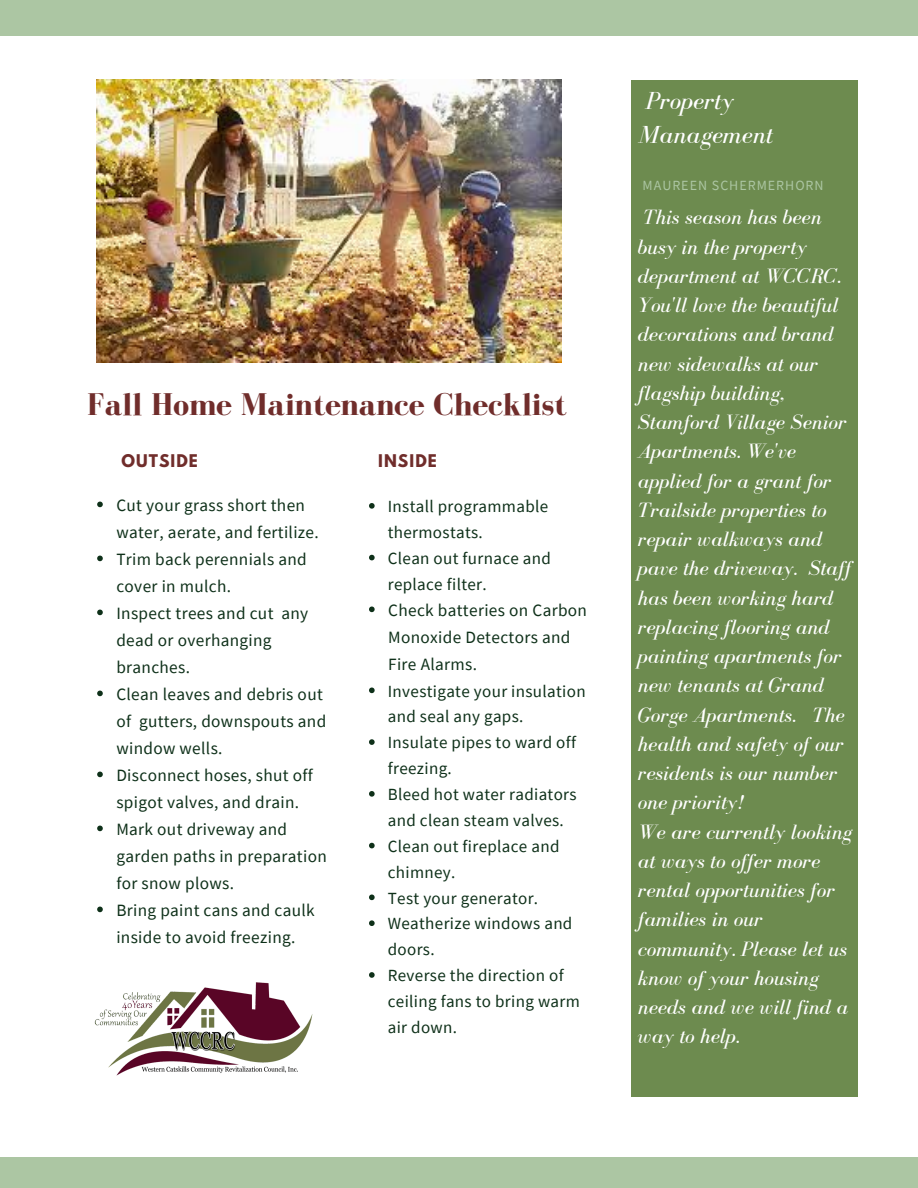
<style>
.page{position:relative;width:918px;height:1188px;background:#fff}
.page>*{position:absolute;margin:0;border:0;box-sizing:border-box;transform-origin:0 0}
.t1{font:700 32.25px "Bodoni FLF";color:#702d2b}
.t2{font:italic 25.35px/34.8px "Bodoni FLF";color:#fff}
.t3{font:italic 21.3px/29.2px "Bodoni FLF";color:#fff}
.t4{font:17.25px/27px "Source Sans Pro";letter-spacing:.02em;color:#0e3019}
.t5{font:16.95px/25.8px "Source Sans Pro";letter-spacing:.02em;color:#0e3019}
.t6{font:700 15.45px "League Spartan";letter-spacing:.07em;color:#702d2b}
.t7{font:13.95px "Source Sans Pro";letter-spacing:.07em;color:#acc6a3}
</style>
<div class="page">
<div style="left:0;top:0;width:918px;height:35px;background:#acc6a3"></div>
<div style="left:0;top:1157px;width:918px;height:31px;background:#acc6a3"></div>
<div style="left:631px;top:80px;width:226px;height:1017px;background:#6d8b4f"></div>
<img style="left:94px;top:982px;width:219px;height:94px">
<img style="left:97px;top:80px;width:464px;height:282px">
<svg style="left:97px;top:502px;width:6px;height:5px"></svg>
<svg style="left:97px;top:556px;width:6px;height:5px"></svg>
<svg style="left:97px;top:610px;width:6px;height:5px"></svg>
<svg style="left:97px;top:691px;width:6px;height:5px"></svg>
<svg style="left:97px;top:772px;width:6px;height:5px"></svg>
<svg style="left:97px;top:826px;width:6px;height:5px"></svg>
<svg style="left:97px;top:907px;width:6px;height:5px"></svg>
<svg style="left:369px;top:503px;width:6px;height:6px"></svg>
<svg style="left:369px;top:555px;width:6px;height:5px"></svg>
<svg style="left:369px;top:607px;width:6px;height:5px"></svg>
<svg style="left:369px;top:688px;width:6px;height:5px"></svg>
<svg style="left:369px;top:739px;width:6px;height:6px"></svg>
<svg style="left:369px;top:791px;width:6px;height:6px"></svg>
<svg style="left:369px;top:843px;width:6px;height:5px"></svg>
<svg style="left:369px;top:895px;width:6px;height:5px"></svg>
<svg style="left:369px;top:920px;width:6px;height:6px"></svg>
<svg style="left:369px;top:972px;width:6px;height:6px"></svg>
<h1 class="t1" style="left:87px;top:386px;width:481px">Fall Home Maintenance Checklist</h1>
<p class="t6" style="left:121px;top:453px;width:78px">OUTSIDE</p>
<p class="t6" style="left:378px;top:453px;width:60px">INSIDE</p>
<p class="t4" style="left:116px;top:491px;width:212px">Cut your grass short then water, aerate, and fertilize.<br>Trim back perennials and cover in mulch.<br>Inspect trees and cut any dead or overhanging branches.<br>Clean leaves and debris out of gutters, downspouts and window wells.<br>Disconnect hoses, shut off spigot valves, and drain.<br>Mark out driveway and garden paths in preparation for snow plows.<br>Bring paint cans and caulk inside to avoid freezing.</p>
<p class="t5" style="left:388px;top:493px;width:165px">Install programmable thermostats.<br>Clean out furnace and replace filter.</p>
<p class="t4" style="left:388px;top:596px;width:200px">Check batteries on Carbon<br>Monoxide Detectors and<br>Fire Alarms.</p>
<p class="t5" style="left:388px;top:678px;width:199px">Investigate your insulation and seal any gaps.<br>Insulate pipes to ward off freezing.<br>Bleed hot water radiators and clean steam valves.<br>Clean out fireplace and chimney.<br>Test your generator.<br>Weatherize windows and doors.<br>Reverse the direction of ceiling fans to bring warm air down.</p>
<p class="t2" style="left:639px;top:83px;width:136px">Property<br>Management</p>
<p class="t7" style="left:643px;top:176px;width:183px">MAUREEN SCHERMERHORN</p>
<p class="t3" style="left:638px;top:203px;width:216px">This season has been busy in the property department at WCCRC.<br>You'll love the beautiful decorations and brand new sidewalks at our flagship building,<br>Stamford Village Senior<br>Apartments. We've applied for a grant for<br>Trailside properties to repair walkways and pave the driveway. Staff has been working hard replacing flooring and painting apartments for new tenants at Grand<br>Gorge Apartments. The health and safety of our residents is our number one priority!<br>We are currently looking at ways to offer more rental opportunities for families in our community. Please let us know of your housing needs and we will find a way to help.</p>
</div>
